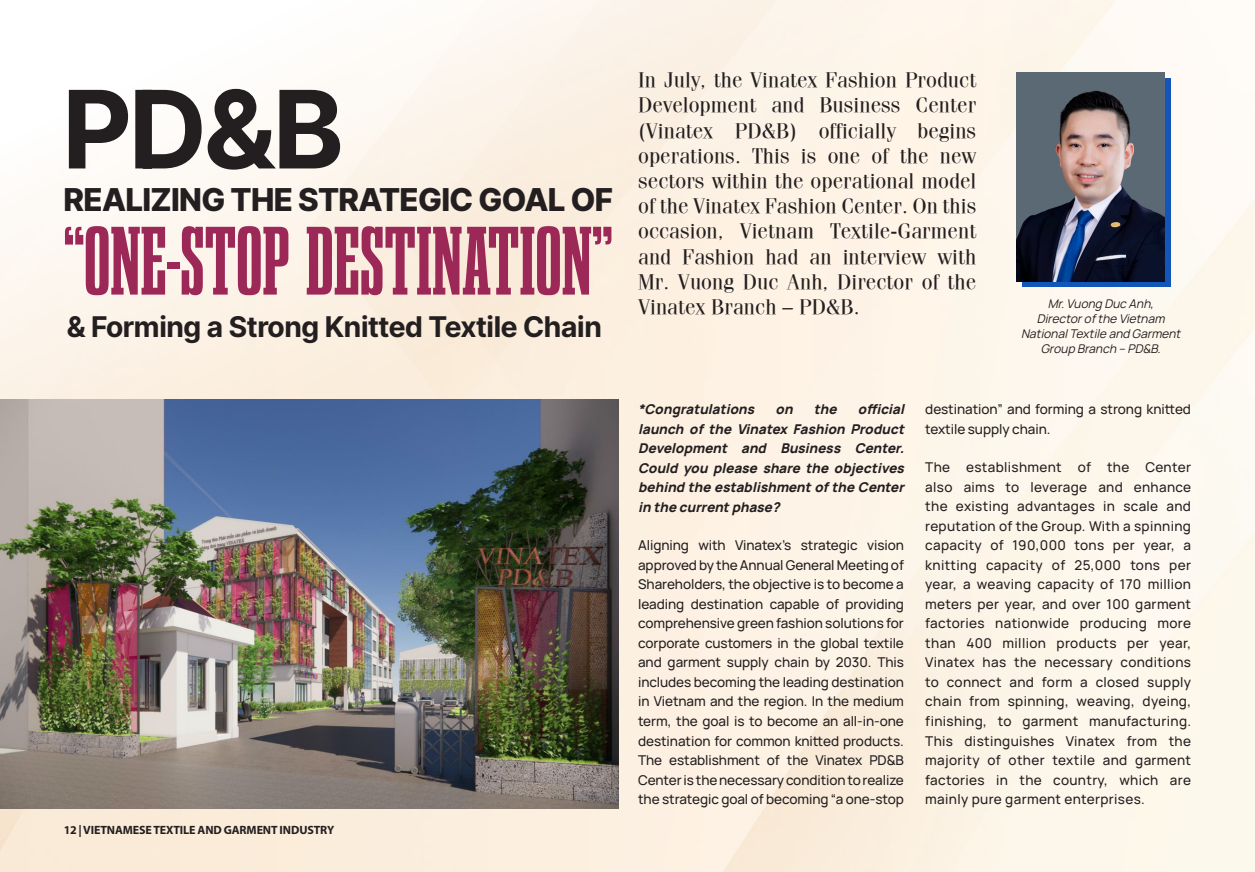
<style>
.page{position:relative;width:1255px;height:872px;background:#fff}
.page>*{position:absolute;margin:0;border:0;box-sizing:border-box;transform-origin:0 0}
.t1{font:700 108px "Inter Tight";color:#231f20}
.t2{font:700 78px "Gravtrac Cp Rg";letter-spacing:.005em;color:#9c2857}
.t3{font:800 31.5px "Inter Tight";color:#231f20}
.t4{font:700 28.5px "Inter Tight";letter-spacing:.01em;color:#231f20}
.t5{font:21px/25.2px "SFU Fenice";color:#231f20;text-align:justify}
.t6{font:200 13.5px/19.5px "Manrope";letter-spacing:-.005em;color:#231f20;text-align:justify}
.t7{font:italic 200 13.5px/19.5px "Manrope";color:#231f20;text-align:justify}
.t8{font:italic 200 12px/15px "Manrope";color:#231f20;text-align:center}
.t9{font:700 12px "Myriad Pro";letter-spacing:-.01em;color:#231f20}
</style>
<div class="page">
<img style="left:0;top:0;width:1254px;height:872px">
<img style="left:0;top:400px;width:618px;height:408px">
<div style="left:1021px;top:78px;width:149px;height:209px;background:linear-gradient(to right,#1256bb,#1256bb)"></div>
<img style="left:1016px;top:72px;width:148px;height:209px">
<p class="t1" style="left:64px;top:48px;width:280px">PD&amp;B</p>
<p class="t3" style="left:64px;top:176px;width:550px">REALIZING THE STRATEGIC GOAL OF</p>
<p class="t2" style="left:64px;top:203px;width:550px">“ONE-STOP DESTINATION”</p>
<p class="t4" style="left:67px;top:306px;width:536px">&amp; Forming a Strong Knitted Textile Chain</p>
<p class="t9" style="left:64px;top:822px;width:272px">12 | VIETNAMESE TEXTILE AND GARMENT INDUSTRY</p>
<p class="t5" style="left:638px;top:64px;width:340px">In July, the Vinatex Fashion Product Development and Business Center (Vinatex PD&amp;B) officially begins operations. This is one of the new sectors within the operational model of the Vinatex Fashion Center. On this occasion, Vietnam Textile-Garment and Fashion had an interview with Mr. Vuong Duc Anh, Director of the Vinatex Branch – PD&amp;B.</p>
<p class="t8" style="left:1047px;top:296px;width:111px">Mr.Vuong Duc Anh,</p>
<p class="t8" style="left:1020px;top:311px;width:164px">Directorofthe Vietnam<br>NationalTextile and Garment<br>Group Branch – PD&amp;B.</p>
<p class="t7" style="left:638px;top:399px;width:271px;text-indent:220px">official launch of the Vinatex Fashion Product Development and Business Center.<br>Could you please share the objectives behind the establishmentofthe Center in the currentphase?</p>
<p class="t6" style="left:638px;top:535px;width:267px">Aligning with Vinatex’s strategic vision approved by the Annual General Meeting of Shareholders, the objective is to become a leading destination capable of providing comprehensive green fashion solutions for corporate customers in the global textile and garment supply chain by 2030. This includes becoming the leading destination in Vietnam and the region. In the medium term, the goal is to become an all-in-one destination for common knitted products.<br>The establishment of the Vinatex PD&amp;B Center is the necessary condition to realize the strategic goal of becoming “a one-stop</p>
<p class="t7" style="left:638px;top:399px;width:121px">*Congratulations</p>
<p class="t7" style="left:775px;top:399px;width:22px">on</p>
<p class="t7" style="left:813px;top:399px;width:28px">the</p>
<p class="t6" style="left:925px;top:399px;width:267px">destination” and forming a strong knitted textile supply chain.</p>
<p class="t6" style="left:925px;top:457px;width:267px">The establishment of the Center also aims to leverage and enhance the existing advantages in scale and reputation of the Group. With a spinning capacity of 190,000 tons per year, a knitting capacity of 25,000 tons per year, a weaving capacity of 170 million meters per year, and over 100 garment factories nationwide producing more than 400 million products per year, Vinatex has the necessary conditions to connect and form a closed supply chain from spinning, weaving, dyeing, finishing, to garment manufacturing.<br>This distinguishes Vinatex from the majority of other textile and garment factories in the country, which are mainly pure garment enterprises.</p>
</div>
